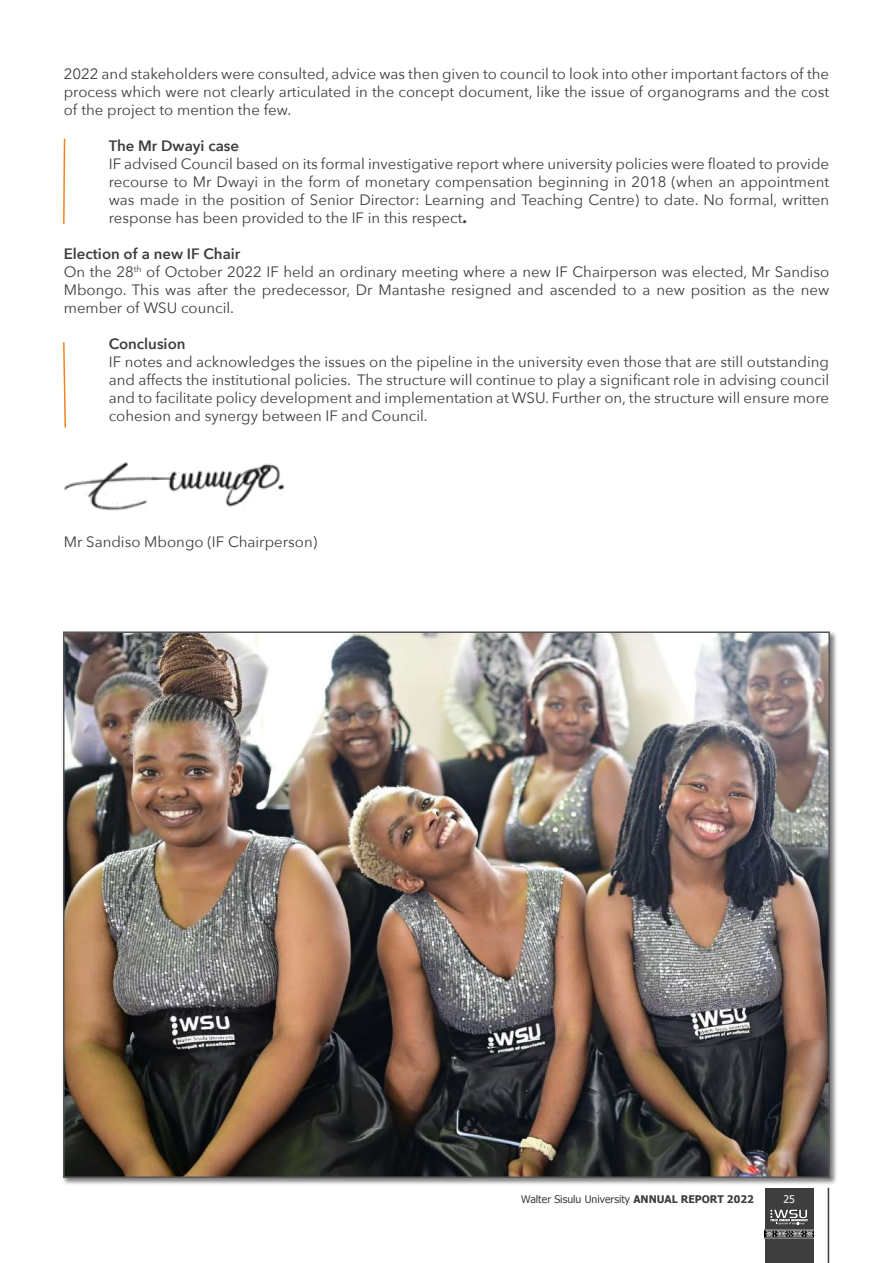
<style>
.page{position:relative;width:893px;height:1263px;background:#fff}
.page>*{position:absolute;margin:0;border:0;box-sizing:border-box;transform-origin:0 0}
.t1{font:15px/18px "Avenir Next";color:#3e3e3f;text-align:justify}
.t2{font:600 15px "Avenir Next";color:#3e3e3f}
.t3{font:10.5px "Tahoma";color:#3e3e3f}
.t4{font:10.5px "Tahoma";color:#fff}
.s1{font-weight:700}
.s2{font-weight:600}
</style>
<div class="page">
<div style="left:765px;top:1188px;width:48px;height:75px;background:#3e3e3f"></div>
<hr style="left:828px;top:1188px;width:1px;height:75px;background:#3e3e3f">
<svg style="left:770px;top:1209px;width:38px;height:16px"></svg>
<img style="left:765px;top:1229px;width:48px;height:9px">
<img style="left:64px;top:462px;width:221px;height:49px">
<svg style="left:63px;top:138px;width:3px;height:86px"></svg>
<svg style="left:63px;top:342px;width:3px;height:86px"></svg>
<div style="left:61px;top:630px;width:776px;height:555px;background:#231f20;opacity:.6"></div>
<img style="left:66px;top:634px;width:761px;height:541px">
<p class="t1" style="left:64px;top:64px;width:767px">2022 and stakeholders were consulted, advice was then given to council to look into other important factors of the process which were not clearly articulated in the concept document, like the issue of organograms and the cost of the project to mention the few.</p>
<p class="t2" style="left:109px;top:133px;width:132px">The Mr Dwayi case</p>
<p class="t1" style="left:109px;top:154px;width:722px">IF advised Council based on its formal investigative report where university policies were floated to provide recourse to Mr Dwayi in the form of monetary compensation beginning in 2018 (when an appointment was made in the position of Senior Director: Learning and Teaching Centre) to date. No formal, written response has been provided to the IF in this respect<span class="s1">.</span></p>
<p class="t1" style="left:64px;top:244px;width:767px;text-align:left"><span class="s2">Election of a new IF Chair<br></span>On the 28<sup>th</sup> of October 2022 IF held an ordinary meeting where a new IF Chairperson was elected, Mr Sandiso Mbongo. This was after the predecessor, Dr Mantashe resigned and ascended to a new position as the new member of WSU council.</p>
<p class="t2" style="left:109px;top:331px;width:78px">Conclusion</p>
<p class="t1" style="left:109px;top:352px;width:722px">IF notes and acknowledges the issues on the pipeline in the university even those that are still outstanding and affects the institutional policies. The structure will continue to play a significant role in advising council and to facilitate policy development and implementation at WSU. Further on, the structure will ensure more cohesion and synergy between IF and Council.</p>
<p class="t1" style="left:64px;top:532px;width:255px">Mr Sandiso Mbongo (IF Chairperson)</p>
<p class="t3" style="left:521px;top:1192px;width:234px">Walter Sisulu University <span class="s1">ANNUAL REPORT 2022</span></p>
<p class="t4" style="left:783px;top:1192px;width:13px">25</p>
</div>
